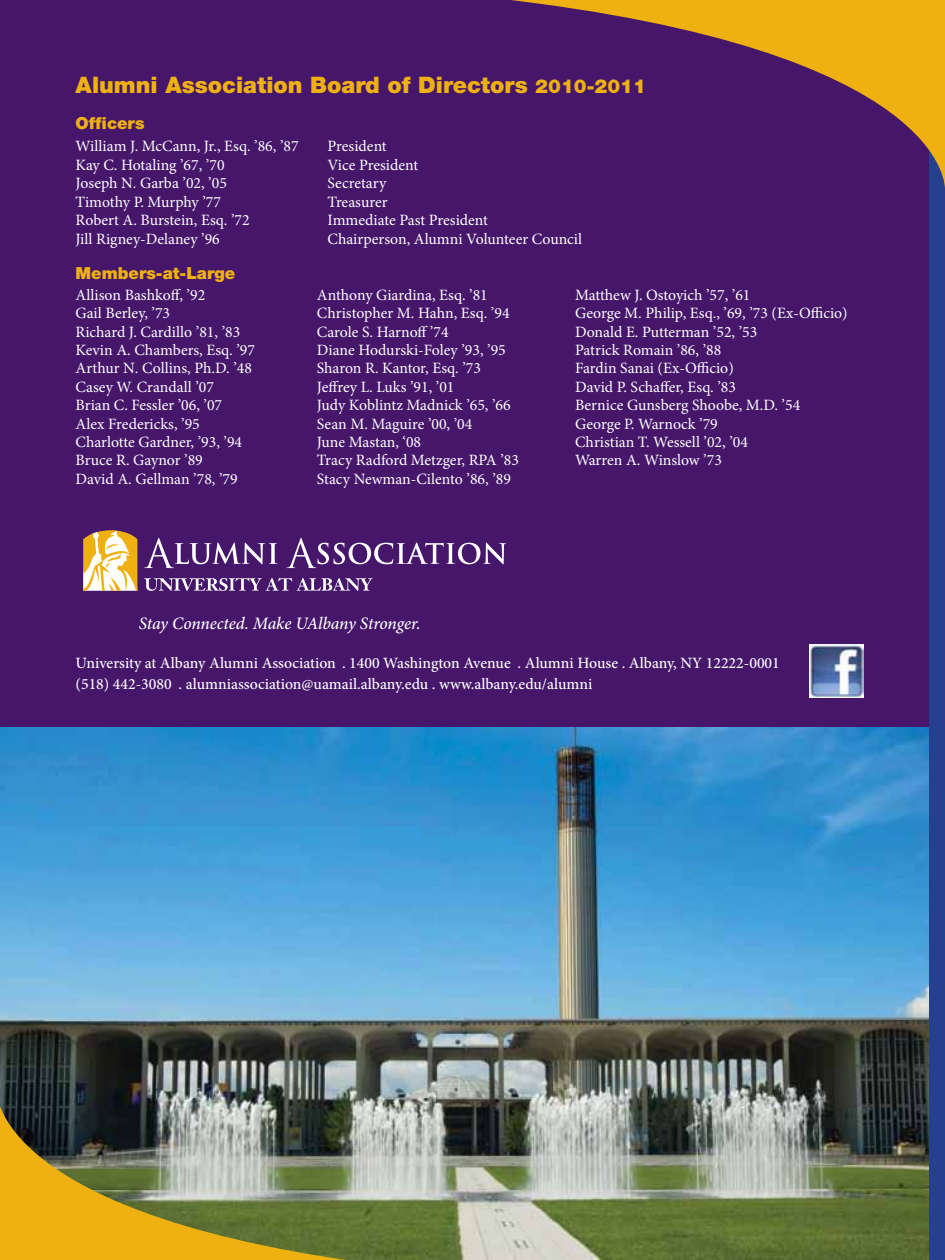
<style>
.page{position:relative;width:945px;height:1260px;background:#fff}
.page>*{position:absolute;margin:0;border:0;box-sizing:border-box;transform-origin:0 0}
.t1{font:900 22.75px "Helvetica Neue";color:#eeb111}
.t2{font:italic 500 17.5px "Minion Pro";letter-spacing:-.01em;color:#fff}
.t3{font:900 16.62px "Helvetica Neue";color:#eeb111}
.t4{font:15.75px/18.4px "Minion Pro";color:#fff}
.t5{font:500 15.75px/21px "Minion Pro";color:#fff}
.s1{font-size:19.25px}
</style>
<div class="page">
<div style="left:0;top:0;width:929px;height:728px;background:#46166b"></div>
<img style="left:0;top:728px;width:929px;height:532px">
<svg style="left:0;top:1090px;width:399px;height:170px;background:#8d864e"></svg>
<div style="left:929px;top:56px;width:16px;height:1204px;background:#25408f"></div>
<svg style="left:495px;top:0;width:450px;height:189px;background:#723f53"></svg>
<svg style="left:144px;top:538px;width:134px;height:30px;background:#6c4589"></svg>
<svg style="left:286px;top:538px;width:220px;height:30px;background:#6c4589"></svg>
<svg style="left:83px;top:530px;width:54px;height:61px"></svg>
<svg style="left:144px;top:578px;width:229px;height:13px;background:#81609a"></svg>
<img style="left:810px;top:644px;width:54px;height:54px">
<h1 class="t1" style="left:76px;top:72px;width:572px">Alumni Association Board of Directors <span class="s1">2010-2011</span></h1>
<p class="t3" style="left:76px;top:113px;width:70px">Officers</p>
<p class="t4" style="left:76px;top:137px;width:225px">William J. McCann, Jr., Esq. ’86, ’87</p>
<p class="t4" style="left:328px;top:137px;width:61px">President</p>
<p class="t4" style="left:76px;top:156px;width:150px">Kay C. Hotaling ’67, ’70</p>
<p class="t4" style="left:328px;top:156px;width:92px">Vice President</p>
<p class="t4" style="left:76px;top:174px;width:153px">Joseph N. Garba ’02, ’05</p>
<p class="t4" style="left:328px;top:174px;width:60px">Secretary</p>
<p class="t4" style="left:76px;top:192px;width:147px">Timothy P. Murphy ’77</p>
<p class="t4" style="left:328px;top:192px;width:61px">Treasurer</p>
<p class="t4" style="left:76px;top:211px;width:176px">Robert A. Burstein, Esq. ’72</p>
<p class="t4" style="left:328px;top:211px;width:162px">Immediate Past President</p>
<p class="t4" style="left:76px;top:230px;width:146px">Jill Rigney-Delaney ’96</p>
<p class="t4" style="left:328px;top:230px;width:256px">Chairperson, Alumni Volunteer Council</p>
<p class="t3" style="left:76px;top:263px;width:161px">Members-at-Large</p>
<p class="t4" style="left:76px;top:286px;width:181px">Allison Bashkoff, ’92<br>Gail Berley, ’73<br>Richard J. Cardillo ’81, ’83<br>Kevin A. Chambers, Esq. ’97<br>Arthur N. Collins, Ph.D. ’48<br>Casey W. Crandall ’07<br>Brian C. Fessler ’06, ’07<br>Alex Fredericks, ’95<br>Charlotte Gardner, ’93, ’94<br>Bruce R. Gaynor ’89<br>David A. Gellman ’78, ’79</p>
<p class="t4" style="left:317px;top:286px;width:204px">Anthony Giardina, Esq. ’81<br>Christopher M. Hahn, Esq. ’94<br>Carole S. Harnoff ’74<br>Diane Hodurski-Foley ’93, ’95<br>Sharon R. Kantor, Esq. ’73<br>Jeffrey L. Luks ’91, ’01<br>Judy Koblintz Madnick ’65, ’66<br>Sean M. Maguire ’00, ’04<br>June Mastan, ‘08<br>Tracy Radford Metzger, RPA ’83<br>Stacy Newman-Cilento ’86, ’89</p>
<p class="t4" style="left:575px;top:286px;width:274px">Matthew J. Ostoyich ’57, ’61<br>George M. Philip, Esq., ’69, ’73 (Ex-Officio)<br>Donald E. Putterman ’52, ’53<br>Patrick Romain ’86, ’88<br>Fardin Sanai (Ex-Officio)<br>David P. Schaffer, Esq. ’83<br>Bernice Gunsberg Shoobe, M.D. ’54<br>George P. Warnock ’79<br>Christian T. Wessell ’02, ’04<br>Warren A. Winslow ’73</p>
<p class="t2" style="left:139px;top:611px;width:284px">Stay Connected. Make UAlbany Stronger.</p>
<p class="t5" style="left:76px;top:653px;width:706px">University at Albany Alumni Association . 1400 Washington Avenue . Alumni House . Albany, NY 12222-0001 (518) 442-3080 . alumniassociation@uamail.albany.edu . www.albany.edu/alumni</p>
</div>
